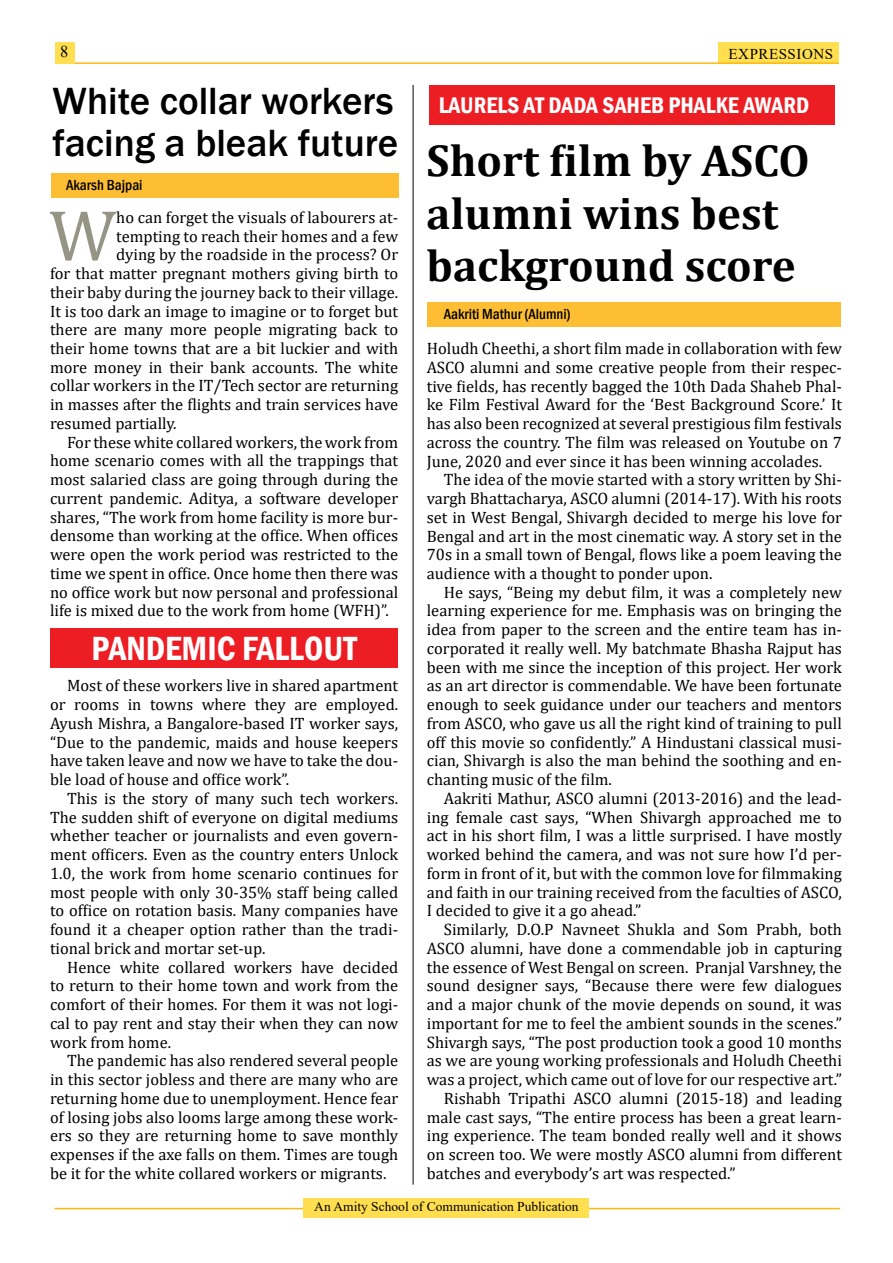
<style>
.page{position:relative;width:893px;height:1263px;background:#fff}
.page>*{position:absolute;margin:0;border:0;box-sizing:border-box;transform-origin:0 0}
.t1{font:72.75px "Cambria";color:#959485}
.t2{font:700 45px/52.5px "Cambria";color:#000}
.t3{font:500 39px/42px "Franklin Gothic";color:#000}
.t4{font:600 condensed 34.5px "Franklin Gothic";color:#fff}
.t5{font:600 condensed 23.25px "Franklin Gothic";color:#fff}
.t6{font:16.5px/18.8px "Cambria";color:#000;text-align:justify}
.t7{font:16.5px "Times New Roman";color:#000}
.t8{font:500 condensed 15px "Franklin Gothic";color:#000}
.t9{font:15px "Times New Roman";letter-spacing:.035em;color:#000}
.t10{font:13.5px "Times New Roman";color:#000}
</style>
<div class="page">
<div style="left:718px;top:42px;width:121px;height:22px;background:#ffdf4f"></div>
<hr style="left:55px;top:62px;width:784px;height:2px;background:#fdb913">
<div style="left:55px;top:42px;width:20px;height:21px;background:#ffdf4f"></div>
<hr style="left:55px;top:1208px;width:785px;height:1px;background:#fdb913">
<div style="left:304px;top:1198px;width:285px;height:20px;background:#ffdf4f"></div>
<div style="left:50px;top:628px;width:348px;height:40px;background:#ed1d24"></div>
<hr style="left:413px;top:85px;width:1px;height:1099px;background:#000">
<div style="left:429px;top:85px;width:406px;height:39px;background:#ed1d24"></div>
<div style="left:52px;top:173px;width:347px;height:25px;background:#febe33"></div>
<div style="left:427px;top:302px;width:413px;height:25px;background:#febe33"></div>
<p class="t7" style="left:60px;top:40px;width:10px">8</p>
<p class="t9" style="left:729px;top:43px;width:51px">Express</p>
<p class="t9" style="left:796px;top:43px;width:36px">ions</p>
<h3 class="t3" style="left:53px;top:80px;width:347px">White collar workers facing a bleak future</h3>
<p class="t8" style="left:66px;top:175px;width:78px">Akarsh Bajpai</p>
<h1 class="t1" style="left:49px;top:193px;width:69px">W</h1>
<p class="t6" style="left:116px;top:208px;width:283px">ho can forget the visuals of labourers at-</p>
<p class="t6" style="left:116px;top:226px;width:283px">tempting to reach their homes and a few</p>
<p class="t6" style="left:116px;top:245px;width:283px">dying by the roadside in the process? Or</p>
<p class="t6" style="left:50px;top:264px;width:350px">for that matter pregnant mothers giving birth to</p>
<p class="t6" style="left:50px;top:283px;width:350px">their baby during the journey back to their village.</p>
<p class="t6" style="left:50px;top:301px;width:350px">It is too dark an image to imagine or to forget but</p>
<p class="t6" style="left:50px;top:320px;width:350px">there are many more people migrating back to</p>
<p class="t6" style="left:50px;top:339px;width:350px">their home towns that are a bit luckier and with</p>
<p class="t6" style="left:50px;top:358px;width:350px">more money in their bank accounts. The white</p>
<p class="t6" style="left:50px;top:376px;width:350px">collar workers in the IT/Tech sector are returning</p>
<p class="t6" style="left:50px;top:395px;width:350px">in masses after the flights and train services have</p>
<p class="t6" style="left:50px;top:414px;width:128px">resumed partially.</p>
<p class="t6" style="left:67px;top:433px;width:333px">For these white collared workers, the work from</p>
<p class="t6" style="left:50px;top:451px;width:350px">home scenario comes with all the trappings that</p>
<p class="t6" style="left:50px;top:470px;width:350px">most salaried class are going through during the</p>
<p class="t6" style="left:50px;top:489px;width:350px">current pandemic. Aditya, a software developer</p>
<p class="t6" style="left:50px;top:508px;width:350px">shares, “The work from home facility is more bur-</p>
<p class="t6" style="left:50px;top:526px;width:350px">densome than working at the office. When offices</p>
<p class="t6" style="left:50px;top:545px;width:350px">were open the work period was restricted to the</p>
<p class="t6" style="left:50px;top:564px;width:350px">time we spent in office. Once home then there was</p>
<p class="t6" style="left:50px;top:583px;width:350px">no office work but now personal and professional</p>
<p class="t6" style="left:50px;top:601px;width:340px">life is mixed due to the work from home (WFH)”.</p>
<h3 class="t4" style="left:92px;top:626px;width:267px">PANDEMIC FALLOUT</h3>
<p class="t6" style="left:50px;top:676px;width:350px;text-indent:17px">Most of these workers live in shared apartment or rooms in towns where they are employed.<br>Ayush Mishra, a Bangalore-based IT worker says, “Due to the pandemic, maids and house keepers have taken leave and now we have to take the dou&shy;ble load of house and office work”.</p>
<p class="t6" style="left:50px;top:789px;width:350px;text-indent:17px">This is the story of many such tech workers.<br>The sudden shift of everyone on digital mediums whether teacher or journalists and even govern&shy;ment officers. Even as the country enters Unlock 1.0, the work from home scenario continues for most people with only 30-35% staff being called to office on rotation basis. Many companies have found it a cheaper option rather than the tradi&shy;tional brick and mortar set-up.</p>
<p class="t6" style="left:50px;top:957px;width:350px;text-indent:17px">Hence white collared workers have decided to return to their home town and work from the comfort of their homes. For them it was not logi&shy;cal to pay rent and stay their when they can now work from home.</p>
<p class="t6" style="left:50px;top:1051px;width:350px;text-indent:17px">The pandemic has also rendered several people in this sector jobless and there are many who are returning home due to unemployment. Hence fear of losing jobs also looms large among these work&shy;ers so they are returning home to save monthly expenses if the axe falls on them. Times are tough be it for the white collared workers or migrants.</p>
<h3 class="t5" style="left:439px;top:89px;width:372px">LAURELS AT DADA SAHEB PHALKE AWARD</h3>
<h2 class="t2" style="left:427px;top:133px;width:385px">Short film by ASCO alumni wins best background score</h2>
<p class="t8" style="left:444px;top:304px;width:128px">Aakriti Mathur (Alumni)</p>
<p class="t6" style="left:427px;top:339px;width:417px">Holudh Cheethi, a short film made in collaboration with few ASCO alumni and some creative people from their respec&shy;tive fields, has recently bagged the 10th Dada Shaheb Phal&shy;ke Film Festival Award for the ‘Best Background Score.’ It has also been recognized at several prestigious film festivals across the country. The film was released on Youtube on 7<br>June, 2020 and ever since it has been winning accolades.</p>
<p class="t6" style="left:427px;top:470px;width:417px;text-indent:17px">The idea of the movie started with a story written by Shi&shy;vargh Bhattacharya, ASCO alumni (2014-17). With his roots set in West Bengal, Shivargh decided to merge his love for Bengal and art in the most cinematic way. A story set in the 70s in a small town of Bengal, flows like a poem leaving the audience with a thought to ponder upon.</p>
<p class="t6" style="left:427px;top:583px;width:417px;text-indent:17px">He says, “Being my debut film, it was a completely new learning experience for me. Emphasis was on bringing the idea from paper to the screen and the entire team has in&shy;corporated it really well. My batchmate Bhasha Rajput has been with me since the inception of this project. Her work as an art director is commendable. We have been fortunate enough to seek guidance under our teachers and mentors from ASCO, who gave us all the right kind of training to pull off this movie so confidently.” A Hindustani classical musi&shy;cian, Shivargh is also the man behind the soothing and en&shy;chanting music of the film.</p>
<p class="t6" style="left:427px;top:789px;width:417px;text-indent:17px">Aakriti Mathur, ASCO alumni (2013-2016) and the lead&shy;ing female cast says, “When Shivargh approached me to act in his short film, I was a little surprised. I have mostly worked behind the camera, and was not sure how I’d per&shy;form in front of it, but with the common love for filmmaking and faith in our training received from the faculties of ASCO, I decided to give it a go ahead.”</p>
<p class="t6" style="left:444px;top:920px;width:400px">Similarly, D.O.P Navneet Shukla and Som Prabh, both</p>
<p class="t6" style="left:427px;top:939px;width:417px">ASCO alumni, have done a commendable job in capturing</p>
<p class="t6" style="left:427px;top:957px;width:417px">the essence of West Bengal on screen. Pranjal Varshney, the</p>
<p class="t6" style="left:427px;top:976px;width:417px">sound designer says, “Because there were few dialogues</p>
<p class="t6" style="left:427px;top:995px;width:417px">and a major chunk of the movie depends on sound, it was</p>
<p class="t6" style="left:427px;top:1014px;width:417px">important for me to feel the ambient sounds in the scenes.”</p>
<p class="t6" style="left:427px;top:1032px;width:417px">Shivargh says, “The post production took a good 10 months</p>
<p class="t6" style="left:427px;top:1051px;width:417px">as we are young working professionals and Holudh Cheethi</p>
<p class="t6" style="left:427px;top:1070px;width:417px">was a project, which came out of love for our respective art.”</p>
<p class="t6" style="left:444px;top:1089px;width:400px">Rishabh Tripathi ASCO alumni (2015-18) and leading</p>
<p class="t6" style="left:427px;top:1107px;width:417px">male cast says, “The entire process has been a great learn-</p>
<p class="t6" style="left:427px;top:1126px;width:417px">ing experience. The team bonded really well and it shows</p>
<p class="t6" style="left:427px;top:1145px;width:417px">on screen too. We were mostly ASCO alumni from different</p>
<p class="t6" style="left:427px;top:1164px;width:310px">batches and everybody’s art was respected.”</p>
<p class="t10" style="left:314px;top:1197px;width:266px">An Amity School of Communication Publication</p>
</div>
